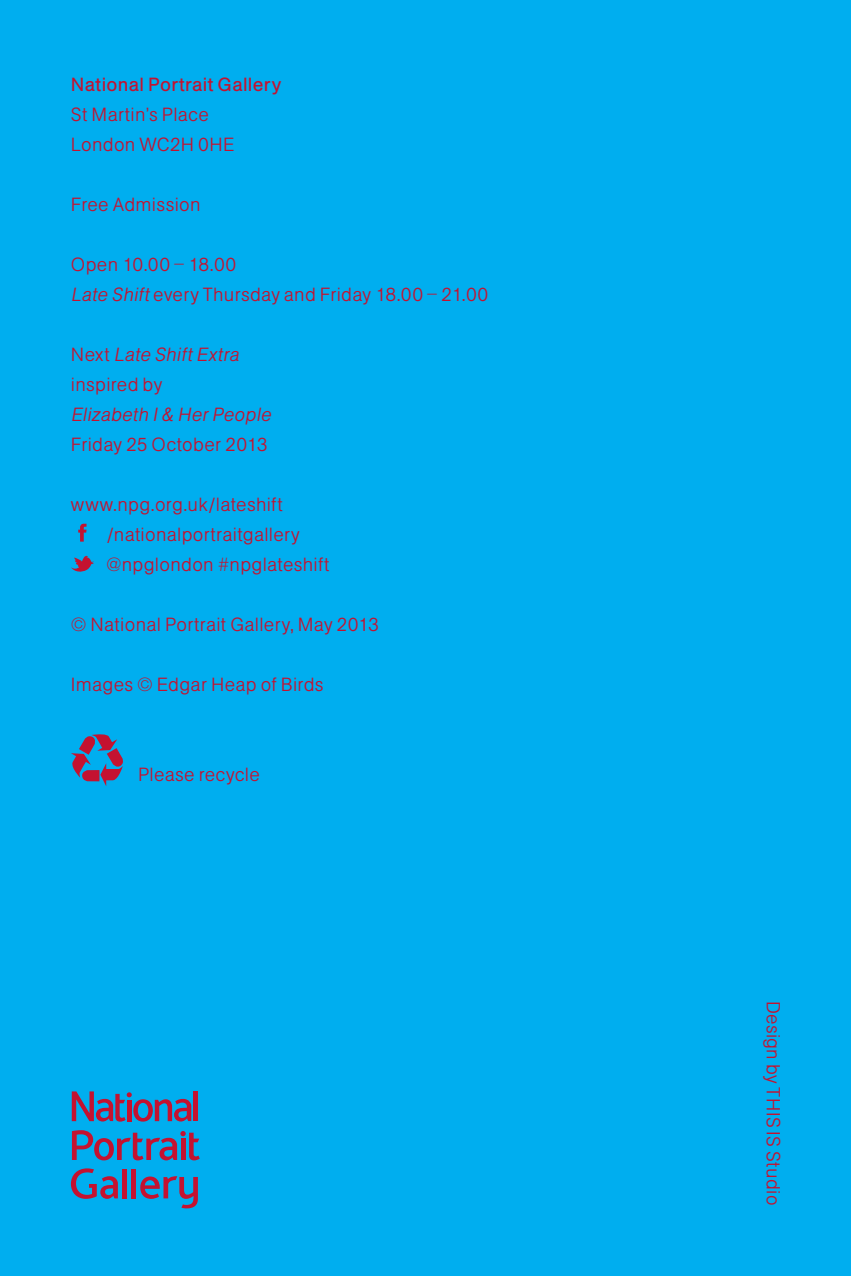
<style>
.page{position:relative;width:851px;height:1276px;background:#fff}
.page>*{position:absolute;margin:0;border:0;box-sizing:border-box;transform-origin:0 0}
.t1{font:20px/30px "AG Buch Lgt";letter-spacing:.015em;color:#c41230}
.t2{font:20px "AG Buch Lgt Itl";letter-spacing:.015em;color:#c41230}
.t3{font:20px "AG Buch Rgl";letter-spacing:.02em;color:#c41230}
.s1{font-family:"AG Buch Lgt Itl"}
.s2{font-family:"AG Buch Lgt"}
</style>
<div class="page">
<div style="left:0;top:0;width:850px;height:1276px;background:#00aeef"></div>
<svg style="left:140px;top:1176px;width:58px;height:32px"></svg>
<div style="left:122px;top:1168px;width:5px;height:30px;background:#c41230"></div>
<hr style="left:132px;top:1168px;width:4px;height:30px;background:#c41230">
<svg style="left:71px;top:1168px;width:47px;height:30px"></svg>
<div style="left:193px;top:1091px;width:5px;height:30px;background:#c41230"></div>
<svg style="left:72px;top:1091px;width:119px;height:30px"></svg>
<svg style="left:72px;top:1130px;width:128px;height:30px"></svg>
<svg style="left:71px;top:734px;width:52px;height:52px"></svg>
<svg style="left:78px;top:523px;width:8px;height:18px"></svg>
<svg style="left:71px;top:555px;width:23px;height:17px"></svg>
<p class="t3" style="left:71px;top:71px;width:212px">National Portrait Gallery</p>
<p class="t1" style="left:71px;top:101px;width:165px">St Martin’s Place<br>London WC2H 0HE</p>
<p class="t1" style="left:71px;top:191px;width:131px">Free Admission</p>
<p class="t1" style="left:71px;top:251px;width:419px">Open 10.00 – 18.00<br><span class="s1">Late Shift</span> every Thursday and Friday 18.00 – 21.00</p>
<p class="t2" style="left:71px;top:341px;width:169px"><span class="s2">Next</span> Late Shift Extra</p>
<p class="t1" style="left:71px;top:371px;width:93px">inspired by</p>
<p class="t2" style="left:71px;top:401px;width:201px">Elizabeth I &amp; Her People</p>
<p class="t1" style="left:71px;top:431px;width:198px">Friday 25 October 2013</p>
<p class="t1" style="left:107px;top:491px;width:224px;text-indent:-36px">www.npg.org.uk/lateshift /nationalportraitgallery @npglondon #npglateshift</p>
<p class="t1" style="left:71px;top:611px;width:309px">© National Portrait Gallery, May 2013</p>
<p class="t1" style="left:71px;top:671px;width:254px">Images © Edgar Heap of Birds</p>
<p class="t1" style="left:138px;top:761px;width:123px">Please recycle</p>
<p class="t1" style="left:786px;top:1000px;width:206px;rotate:90deg">Design by THIS IS Studio</p>
</div>
